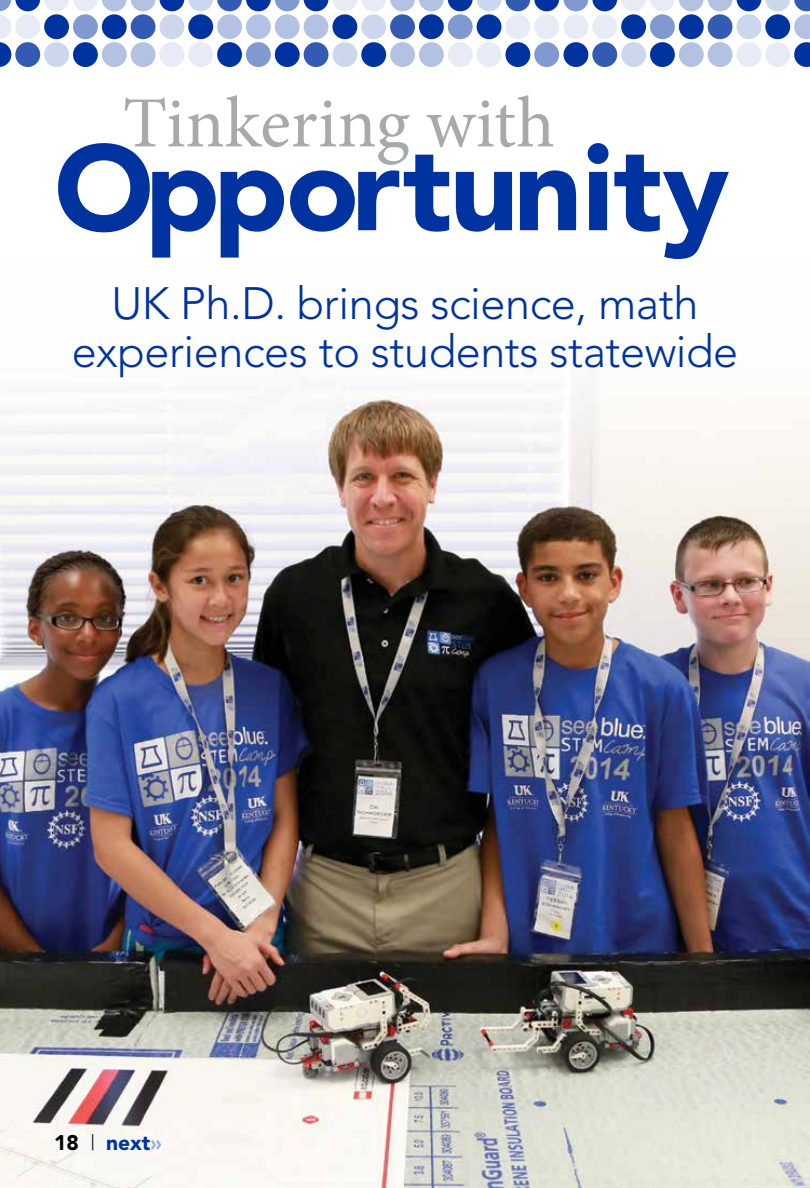
<style>
.page{position:relative;width:810px;height:1188px;background:#fff}
.page>*{position:absolute;margin:0;border:0;box-sizing:border-box;transform-origin:0 0}
.t1{font:900 120px "Avenir";letter-spacing:-.02em;color:#0033a0}
.t2{font:72px "Minion Pro";color:#a7a9ac}
.t3{font:300 45px/48px "Avenir";letter-spacing:-.01em;color:#0033a0;text-align:center}
.t4{font:900 21px "Avenir";color:#0033a0}
.s1{color:#000}
.s2{font-weight:300;color:#000}
.s3{color:#99add9}
</style>
<div class="page">
<img style="left:0;top:394px;width:810px;height:794px">
<svg style="left:0;top:0;width:810px;height:67px"></svg>
<h2 class="t2" style="left:123px;top:75px;width:434px">Tinkering with</h2>
<h1 class="t1" style="left:54px;top:116px;width:677px">Opportunity</h1>
<p class="t3" style="left:72px;top:279px;width:668px">UK Ph.D. brings science, math experiences to students statewide</p>
<p class="t4" style="left:54px;top:1130px;width:109px"><span class="s1">18</span> <span class="s2">|</span> next<span class="s3">»</span></p>
</div>
